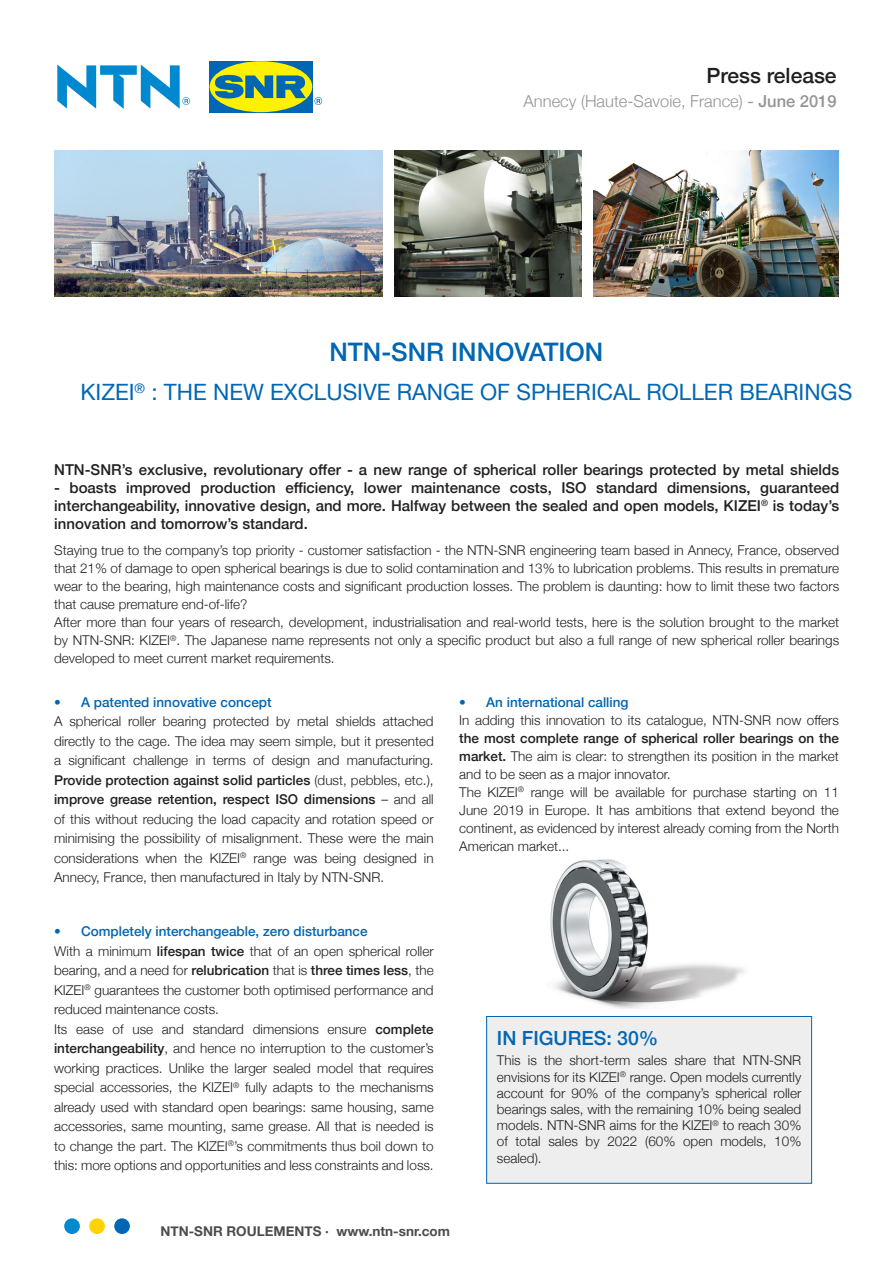
<style>
.page{position:relative;width:893px;height:1263px;background:#fff}
.page>*{position:absolute;margin:0;border:0;box-sizing:border-box;transform-origin:0 0}
.t1{font:500 25.5px "Helvetica Neue";color:#0166b3}
.t2{font:22.5px "Helvetica Neue";color:#0166b3}
.t3{font:500 21px "Helvetica Neue";color:#231f20}
.t4{font:500 19.5px "Helvetica Neue";color:#0166b3}
.t5{font:300 16.5px "Helvetica Neue";color:#939598}
.t6{font:500 15px/18px "Helvetica Neue";color:#231f20;text-align:justify}
.t7{font:300 13.5px/19.5px "Helvetica Neue";color:#231f20;text-align:justify}
.t8{font:500 13.5px "Helvetica Neue";color:#0166b3}
.t9{font:700 13.5px "Helvetica Neue";color:#4b4c4d}
.s1{font-weight:400}
.s2{font-weight:500}
</style>
<div class="page">
<img style="left:550px;top:859px;width:195px;height:150px">
<img style="left:593px;top:151px;width:246px;height:145px">
<img style="left:394px;top:151px;width:188px;height:145px">
<img style="left:54px;top:151px;width:329px;height:145px">
<svg style="left:57px;top:65px;width:133px;height:44px"></svg>
<div style="left:209px;top:61px;width:104px;height:52px;background:#0166b3"></div>
<div style="left:210px;top:61px;width:102px;height:51px;background:#fff101;border-radius:50%"></div>
<svg style="left:215px;top:75px;width:91px;height:23px"></svg>
<svg style="left:314px;top:97px;width:8px;height:8px"></svg>
<div style="left:64px;top:1218px;width:16px;height:16px;background:#0089cf;border-radius:50%"></div>
<div style="left:89px;top:1218px;width:16px;height:16px;background:#fed304;border-radius:50%"></div>
<div style="left:114px;top:1218px;width:16px;height:16px;background:#0166b3;border-radius:50%"></div>
<div style="left:486px;top:1016px;width:326px;height:168px;background:#eeeeef;border:1px solid #0166b3"></div>
<p class="t3" style="left:707px;top:58px;width:132px">Press release</p>
<p class="t5" style="left:524px;top:87px;width:315px">Annecy (Haute-Savoie, France) <span class="s1">-</span> <span class="s2">June 2019</span></p>
<p class="t1" style="left:329px;top:331px;width:275px">NTN-SNR INNOVATION</p>
<p class="t2" style="left:80px;top:376px;width:773px">KIZEI<sup>®</sup> : THE NEW EXCLUSIVE RANGE OF SPHERICAL ROLLER BEARINGS</p>
<p class="t6" style="left:54px;top:459px;width:786px">NTN-SNR’s exclusive, revolutionary offer - a new range of spherical roller bearings protected by metal shields</p>
<p class="t6" style="left:54px;top:477px;width:786px">- boasts improved production efficiency, lower maintenance costs, ISO standard dimensions, guaranteed interchangeability, innovative design, and more. Halfway between the sealed and open models, KIZEI<sup>®</sup> is today’s innovation and tomorrow’s standard.</p>
<p class="t7" style="left:54px;top:540px;width:786px;line-height:18px">Staying true to the company’s top priority - customer satisfaction - the NTN-SNR engineering team based in Annecy, France, observed that 21% of damage to open spherical bearings is due to solid contamination and 13% to lubrication problems. This results in premature wear to the bearing, high maintenance costs and significant production losses. The problem is daunting: how to limit these two factors that cause premature end-of-life?</p>
<p class="t7" style="left:54px;top:612px;width:786px;line-height:18px">After more than four years of research, development, industrialisation and real-world tests, here is the solution brought to the market by NTN-SNR: KIZEI<sup>®</sup>. The Japanese name represents not only a specific product but also a full range of new spherical roller bearings developed to meet current market requirements.</p>
<p class="t8" style="left:54px;top:691px;width:219px">• A patented innovative concept</p>
<p class="t7" style="left:54px;top:711px;width:381px">A spherical roller bearing protected by metal shields attached directly to the cage. The idea may seem simple, but it presented a significant challenge in terms of design and manufacturing.<br><span class="s2">Provide protection against solid particles</span> (dust, pebbles, etc.), <span class="s2">improve grease retention, respect ISO dimensions</span> – and all of this without reducing the load capacity and rotation speed or minimising the possibility of misalignment. These were the main considerations when the KIZEI<sup>®</sup> range was being designed in Annecy, France, then manufactured in Italy by NTN-SNR.</p>
<p class="t8" style="left:54px;top:920px;width:315px">• Completely interchangeable, zero disturbance</p>
<p class="t7" style="left:54px;top:940px;width:381px">With a minimum <span class="s2">lifespan twice</span> that of an open spherical roller bearing, and a need for <span class="s2">relubrication</span> that is <span class="s2">three times less</span>, the KIZEI<sup>®</sup> guarantees the customer both optimised performance and reduced maintenance costs.</p>
<p class="t7" style="left:54px;top:1018px;width:381px">Its ease of use and standard dimensions ensure <span class="s2">complete interchangeability</span>, and hence no interruption to the customer’s working practices. Unlike the larger sealed model that requires special accessories, the KIZEI<sup>®</sup> fully adapts to the mechanisms already used with standard open bearings: same housing, same accessories, same mounting, same grease. All that is needed is to change the part. The KIZEI<sup>®</sup>’s commitments thus boil down to this: more options and opportunities and less constraints and loss.</p>
<p class="t8" style="left:459px;top:691px;width:171px">• An international calling</p>
<p class="t7" style="left:459px;top:710px;width:381px;line-height:18px">In adding this innovation to its catalogue, NTN-SNR now offers <span class="s2">the most complete range of spherical roller bearings on the market.</span> The aim is clear: to strengthen its position in the market and to be seen as a major innovator.</p>
<p class="t7" style="left:459px;top:782px;width:381px;line-height:18px">The KIZEI<sup>®</sup> range will be available for purchase starting on 11<br>June 2019 in Europe. It has ambitions that extend beyond the continent, as evidenced by interest already coming from the North American market...</p>
<p class="t4" style="left:497px;top:1022px;width:163px">IN FIGURES: 30%</p>
<p class="t7" style="left:497px;top:1051px;width:306px;line-height:16.2px">This is the short-term sales share that NTN-SNR envisions for its KIZEI<sup>®</sup> range. Open models currently account for 90% of the company’s spherical roller bearings sales, with the remaining 10% being sealed models. NTN-SNR aims for the KIZEI<sup>®</sup> to reach 30% of total sales by 2022 (60% open models, 10% sealed).</p>
<p class="t9" style="left:161px;top:1220px;width:291px">NTN-SNR ROULEMENTS · www.ntn-snr.com</p>
</div>
